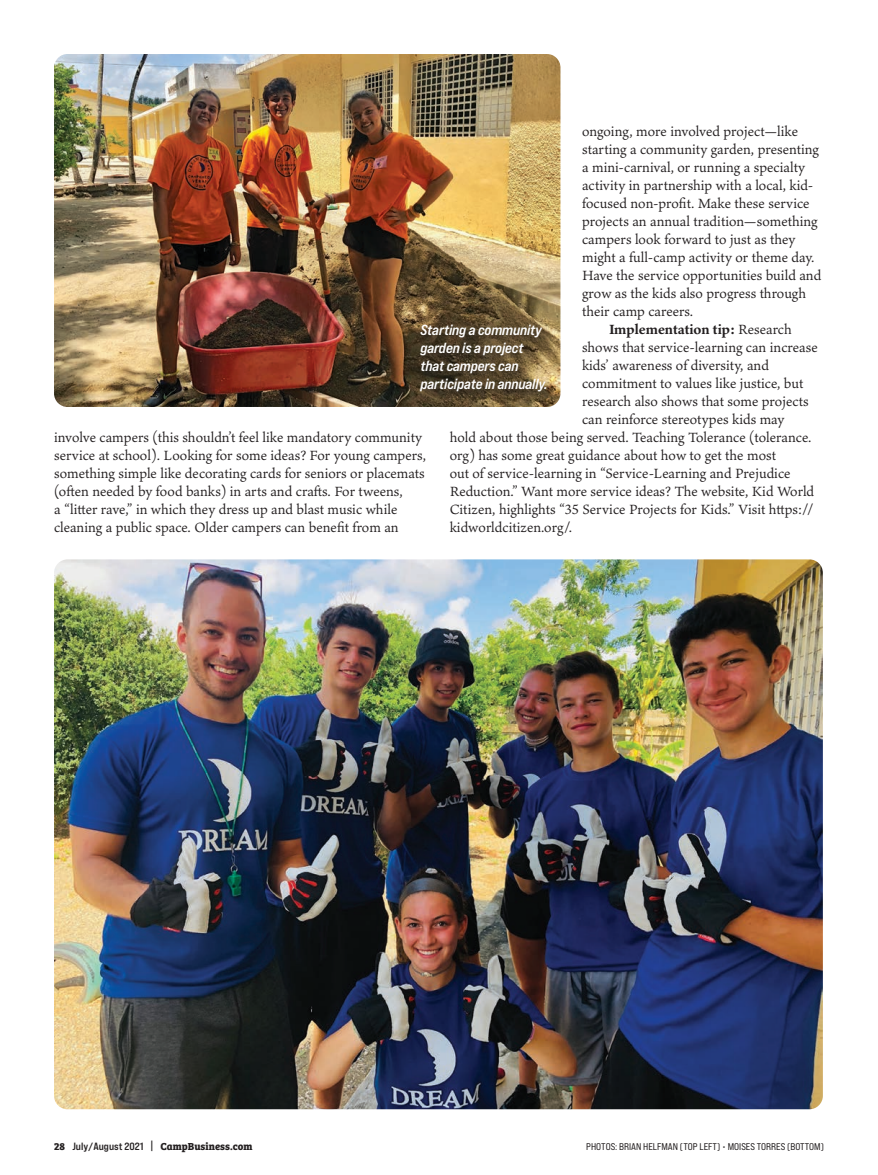
<style>
.page{position:relative;width:878px;height:1175px;background:#fff}
.page>*{position:absolute;margin:0;border:0;box-sizing:border-box;transform-origin:0 0}
.t1{font:14.7px/18px "Ten Oldstyle";color:#231f20}
.t2{font:14.7px/18px "Bebas Neue Pro Exp Bd It";letter-spacing:-.01em;color:#fff}
.t3{font:700 14.7px "Ten Oldstyle";color:#231f20}
.t4{font:700 10.5px "Bree Serif";color:#231f20}
.t5{font:9.75px "Bebas Neue Pro Exp Rg";color:#231f20}
.s1{font-weight:400}
.s2{font-family:"Bebas Neue Pro Exp Bd";font-weight:400}
</style>
<div class="page">
<img style="left:54px;top:54px;width:506px;height:353px">
<img style="left:54px;top:559px;width:768px;height:550px">
<div style="left:417px;top:321px;width:140px;height:82px;background:#231f20;opacity:.75"></div>
<p class="t1" style="left:582px;top:122px;width:217px">ongoing, more involved project—like</p>
<p class="t1" style="left:582px;top:140px;width:238px">starting a community garden, presenting</p>
<p class="t1" style="left:582px;top:158px;width:224px">a mini-carnival, or running a specialty</p>
<p class="t1" style="left:582px;top:176px;width:233px">activity in partnership with a local, kid-</p>
<p class="t1" style="left:582px;top:194px;width:229px">focused non-profit. Make these service</p>
<p class="t1" style="left:582px;top:212px;width:237px">projects an annual tradition—something</p>
<p class="t1" style="left:582px;top:230px;width:215px">campers look forward to just as they</p>
<p class="t1" style="left:582px;top:248px;width:234px">might a full-camp activity or theme day.</p>
<p class="t1" style="left:582px;top:266px;width:241px">Have the service opportunities build and</p>
<p class="t1" style="left:582px;top:284px;width:225px">grow as the kids also progress through</p>
<p class="t1" style="left:582px;top:302px;width:113px">their camp careers.</p>
<p class="t3" style="left:609px;top:319px;width:184px">Implementation tip: <span class="s1">Research</span></p>
<p class="t1" style="left:582px;top:338px;width:237px">shows that service-learning can increase</p>
<p class="t1" style="left:582px;top:356px;width:188px">kids’ awareness of diversity, and</p>
<p class="t1" style="left:582px;top:374px;width:223px">commitment to values like justice, but</p>
<p class="t1" style="left:582px;top:392px;width:228px">research also shows that some projects</p>
<p class="t1" style="left:582px;top:410px;width:204px">can reinforce stereotypes kids may</p>
<p class="t1" style="left:450px;top:428px;width:363px">hold about those being served. Teaching Tolerance (tolerance.</p>
<p class="t1" style="left:450px;top:446px;width:328px">org) has some great guidance about how to get the most</p>
<p class="t1" style="left:450px;top:464px;width:342px">out of service-learning in “Service-Learning and Prejudice</p>
<p class="t1" style="left:450px;top:482px;width:366px">Reduction.” Want more service ideas? The website, Kid World</p>
<p class="t1" style="left:450px;top:500px;width:365px">Citizen, highlights “35 Service Projects for Kids.” Visit https://</p>
<p class="t1" style="left:450px;top:518px;width:124px">kidworldcitizen.org/.</p>
<p class="t2" style="left:420px;top:320px;width:129px">Starting a community garden is a project that campers can participate in annually.</p>
<p class="t1" style="left:54px;top:428px;width:374px">involve campers (this shouldn’t feel like mandatory community service at school). Looking for some ideas? For young campers, something simple like decorating cards for seniors or placemats (often needed by food banks) in arts and crafts. For tweens,<br>a “litter rave,” in which they dress up and blast music while cleaning a public space. Older campers can benefit from an</p>
<p class="t4" style="left:54px;top:1137px;width:200px">28 <span class="s2">July/August 2021 |</span> CampBusiness.com</p>
<p class="t5" style="left:586px;top:1140px;width:239px">PHOTOS: BRIAN HELFMAN (TOP LEFT) • MOISES TORRES (BOTTOM)</p>
</div>
